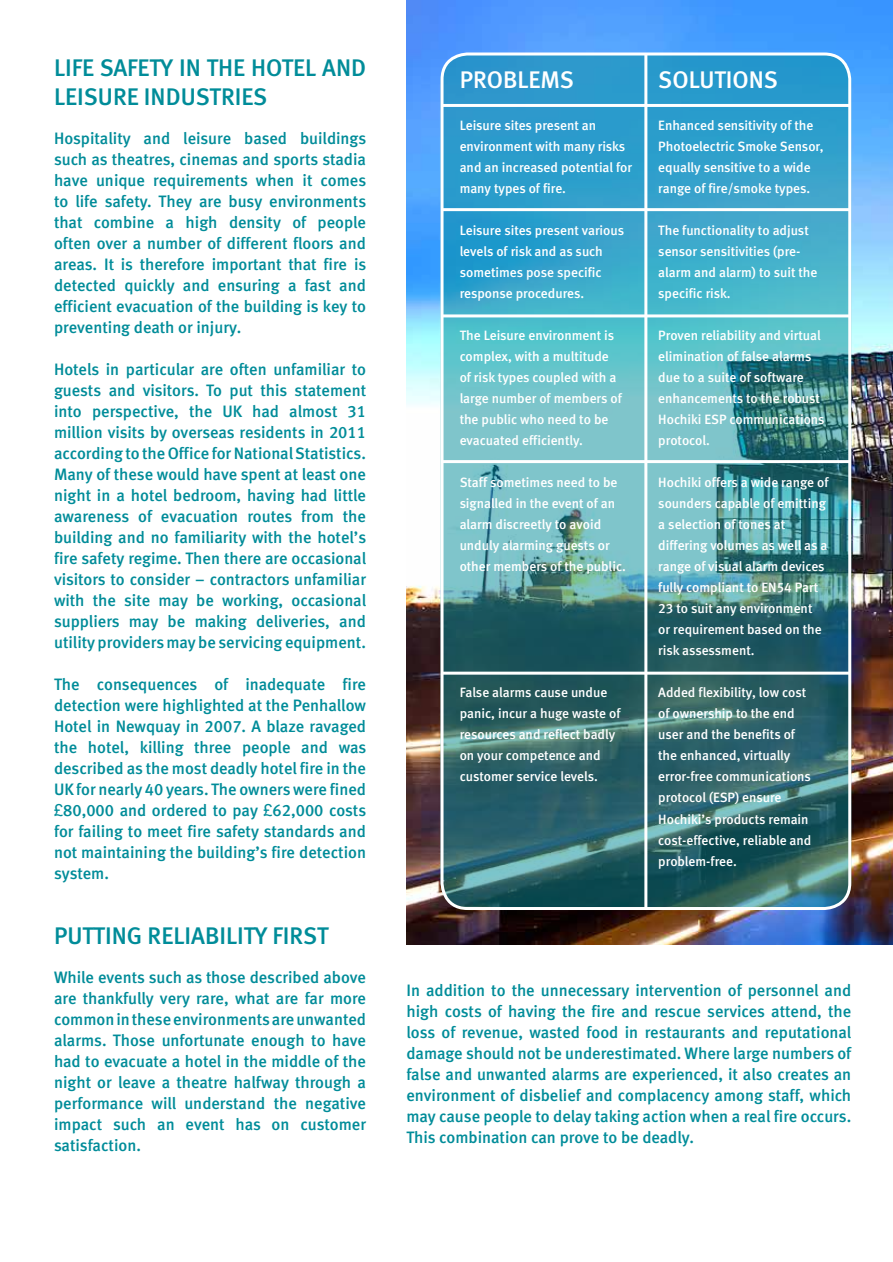
<style>
.page{position:relative;width:893px;height:1262px;background:#fff}
.page>*{position:absolute;margin:0;border:0;box-sizing:border-box;transform-origin:0 0}
.t1{font:24px/28.8px "Meta Medium CELF";color:#008c99}
.t2{font:24px "Meta Medium CELF";color:#fff}
.t3{font:16.5px/21px "Meta Medium CELF";color:#008c99;text-align:justify}
.t4{font:13.5px/21px "Meta Medium CELF";color:#fff}
.s1{font-family:"Arial"}
</style>
<div class="page">
<img style="left:406px;top:0;width:486px;height:944px">
<svg style="left:440px;top:54px;width:410px;height:854px"></svg>
<div style="left:440px;top:53px;width:410px;height:857px;border:3px solid #fff;border-radius:26px"></div>
<hr style="left:441px;top:104px;width:408px;height:3px;background:#fff">
<hr style="left:441px;top:208px;width:408px;height:3px;background:#fff">
<hr style="left:441px;top:314px;width:408px;height:3px;background:#fff">
<hr style="left:441px;top:460px;width:408px;height:3px;background:#fff">
<hr style="left:441px;top:672px;width:408px;height:3px;background:#fff">
<hr style="left:644px;top:54px;width:3px;height:856px;background:#fff">
<h1 class="t1" style="left:54px;top:54px;width:313px">LIFE SAFETY IN THE HOTEL AND<br>LEISURE INDUSTRIES</h1>
<p class="t3" style="left:54px;top:128px;width:313px">Hospitality and leisure based buildings such as theatres, cinemas and sports stadia have unique requirements when it comes to life safety. They are busy environments that combine a high density of people often over a number of different floors and areas. It is therefore important that fire is detected quickly and ensuring a fast and efficient evacuation of the building is key to preventing death or injury.</p>
<p class="t3" style="left:54px;top:359px;width:313px">Hotels in particular are often unfamiliar to guests and visitors. To put this statement into perspective, the UK had almost 31 million visits by overseas residents in 2011 according to the Office for National Statistics.<br>Many of these would have spent at least one night in a hotel bedroom, having had little awareness of evacuation routes from the building and no familiarity with the hotel’s fire safety regime. Then there are occasional visitors to consider – contractors unfamiliar with the site may be working, occasional suppliers may be making deliveries, and utility providers may be servicing equipment.</p>
<p class="t3" style="left:54px;top:674px;width:313px">The consequences of inadequate fire detection were highlighted at the Penhallow Hotel in Newquay in 2007. A blaze ravaged the hotel, killing three people and was described as the most deadly hotel fire in the UK for nearly 40 years. The owners were fined <span class="s1">£</span>80,000 and ordered to pay <span class="s1">£</span>62,000 costs for failing to meet fire safety standards and not maintaining the building’s fire detection system.</p>
<h1 class="t1" style="left:54px;top:921px;width:276px">PUTTING RELIABILITY FIRST</h1>
<p class="t3" style="left:54px;top:967px;width:313px">While events such as those described above are thankfully very rare, what are far more common in these environments are unwanted alarms. Those unfortunate enough to have had to evacuate a hotel in the middle of the night or leave a theatre halfway through a performance will understand the negative impact such an event has on customer satisfaction.</p>
<h1 class="t2" style="left:459px;top:65px;width:116px">PROBLEMS</h1>
<p class="t4" style="left:459px;top:115px;width:174px">Leisure sites present an environment with many risks and an increased potential for many types of fire.</p>
<p class="t4" style="left:459px;top:220px;width:166px">Leisure sites present various levels of risk and as such sometimes pose specific response procedures.</p>
<p class="t4" style="left:459px;top:325px;width:164px">The Leisure environment is complex, with a multitude of risk types coupled with a large number of members of the public who need to be evacuated efficiently.</p>
<p class="t4" style="left:459px;top:472px;width:167px">Staff sometimes need to be signalled in the event of an alarm discreetly to avoid unduly alarming guests or other members of the public.</p>
<p class="t4" style="left:459px;top:682px;width:162px">False alarms cause undue panic, incur a huge waste of resources and reflect badly on your competence and customer service levels.</p>
<h1 class="t2" style="left:658px;top:65px;width:121px">SOLUTIONS</h1>
<p class="t4" style="left:658px;top:115px;width:167px">Enhanced sensitivity of the<br>Photoelectric Smoke Sensor, equally sensitive to a wide range of fire/smoke types.</p>
<p class="t4" style="left:658px;top:220px;width:160px">The functionality to adjust sensor sensitivities (pre&shy;alarm and alarm) to suit the specific risk.</p>
<p class="t4" style="left:658px;top:325px;width:168px">Proven reliability and virtual elimination of false alarms due to a suite of software enhancements to the robust<br>Hochiki ESP communications protocol.</p>
<p class="t4" style="left:658px;top:472px;width:172px">Hochiki offers a wide range of sounders capable of emitting a selection of tones at differing volumes as well as a range of visual alarm devices fully compliant to EN54 Part<br>23 to suit any environment<br>or requirement based on the risk assessment.</p>
<p class="t4" style="left:658px;top:682px;width:155px">Added flexibility, low cost of ownership to the end user and the benefits of the enhanced, virtually error-free communications protocol (ESP) ensure<br>Hochiki’s products remain cost-effective, reliable and problem-free.</p>
<p class="t3" style="left:406px;top:979px;width:446px">In addition to the unnecessary intervention of personnel and high costs of having the fire and rescue services attend, the loss of revenue, wasted food in restaurants and reputational damage should not be underestimated. Where large numbers of false and unwanted alarms are experienced, it also creates an environment of disbelief and complacency among staff, which may cause people to delay taking action when a real fire occurs.<br>This combination can prove to be deadly.</p>
</div>
